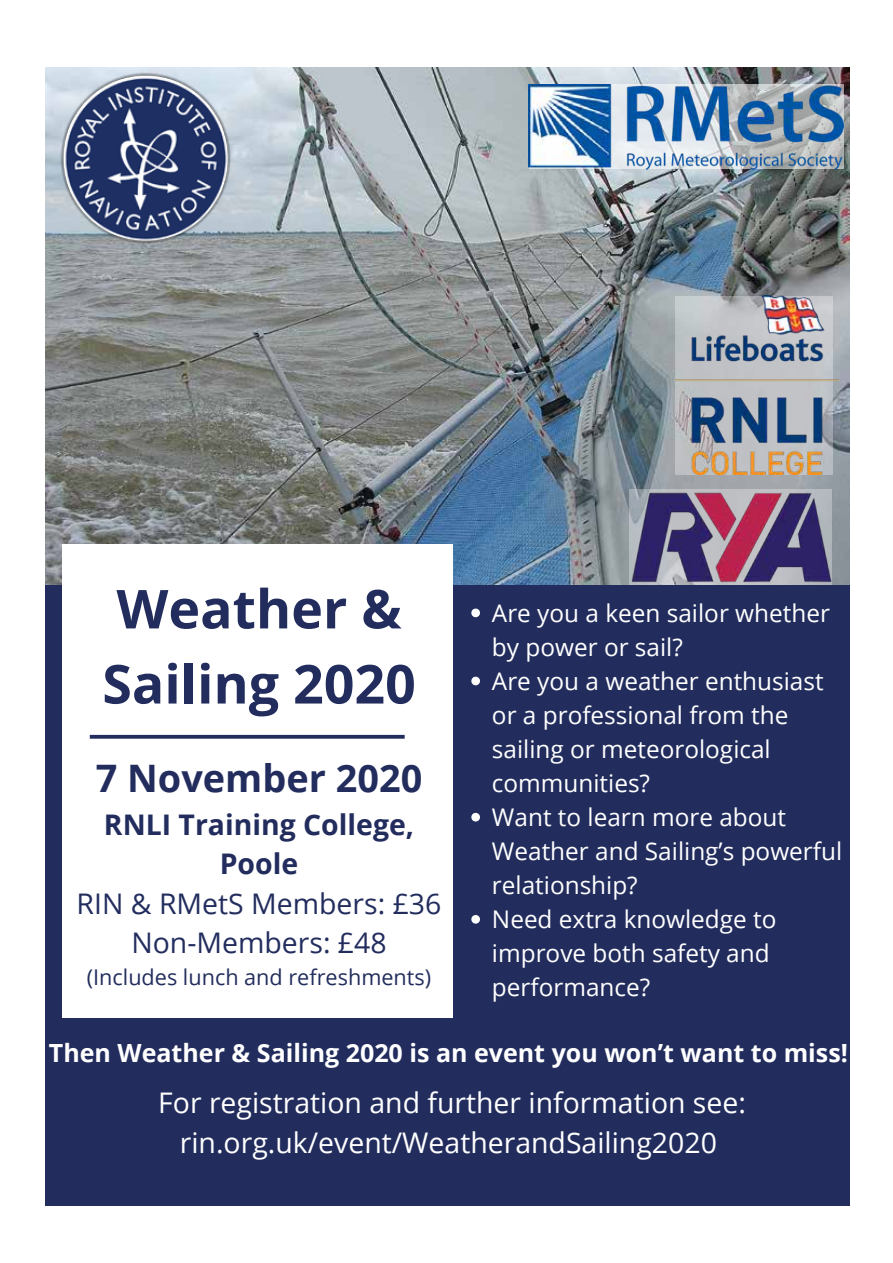
<style>
.page{position:relative;width:893px;height:1263px;background:#fff}
.page>*{position:absolute;margin:0;border:0;box-sizing:border-box;transform-origin:0 0}
.t1{font:700 53.7px/75.2px "Open Sans";color:#222d5e}
.t2{font:700 37.8px "Open Sans";color:#222d5e}
.t3{font:28.35px/39.6px "Open Sans";color:#fff;text-align:center}
.t4{font:28.35px/39.6px "Open Sans";color:#222d5e;text-align:center}
.t5{font:700 28.35px/39.6px "Open Sans";color:#222d5e;text-align:center}
.t6{font:700 25.05px "Open Sans";color:#fff}
.t7{font:24.3px/34px "Open Sans";color:#fff}
.t8{font:21.6px "Open Sans";color:#222d5e}
</style>
<div class="page">
<div style="left:45px;top:68px;width:805px;height:1138px;background:#222d5e"></div>
<img style="left:45px;top:68px;width:805px;height:516px">
<div style="left:63px;top:544px;width:390px;height:474px;background:#fff"></div>
<img style="left:529px;top:84px;width:314px;height:85px">
<svg style="left:90px;top:735px;width:315px;height:4px"></svg>
<img style="left:629px;top:489px;width:203px;height:95px">
<img style="left:57px;top:69px;width:178px;height:177px">
<img style="left:675px;top:296px;width:163px;height:178px">
<svg style="left:471px;top:609px;width:9px;height:8px"></svg>
<svg style="left:471px;top:677px;width:9px;height:8px"></svg>
<svg style="left:471px;top:813px;width:9px;height:8px"></svg>
<svg style="left:471px;top:915px;width:9px;height:9px"></svg>
<h1 class="t1" style="left:102px;top:570px;width:315px">Weather &amp;<br>Sailing 2020</h1>
<h2 class="t2" style="left:96px;top:751px;width:328px">7 November 2020</h2>
<p class="t5" style="left:104px;top:804px;width:312px">RNLI Training College,<br>Poole</p>
<p class="t4" style="left:77px;top:883px;width:366px">RIN &amp; RMetS Members: £36<br>Non-Members: £48</p>
<p class="t8" style="left:87px;top:962px;width:346px">(Includes lunch and refreshments)</p>
<p class="t7" style="left:492px;top:595px;width:352px">Are you a keen sailor whether by power or sail?<br>Are you a weather enthusiast or a professional from the sailing or meteorological communities?<br>Want to learn more about<br>Weather and Sailing’s powerful relationship?<br>Need extra knowledge to improve both safety and performance?</p>
<p class="t6" style="left:49px;top:1035px;width:801px">Then Weather &amp; Sailing 2020 is an event you won’t want to miss!</p>
<p class="t3" style="left:158px;top:1082px;width:589px">For registration and further information see: rin.org.uk/event/WeatherandSailing2020</p>
</div>
